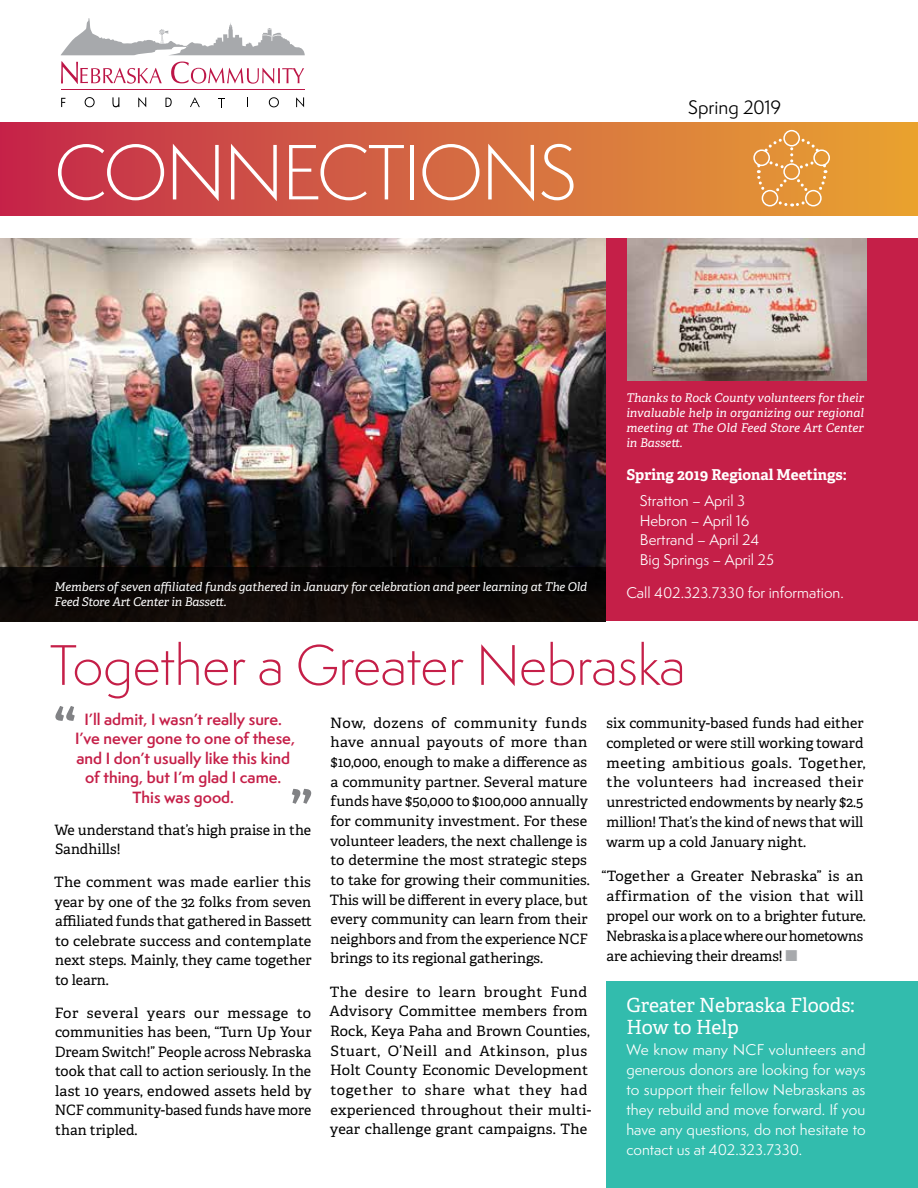
<style>
.page{position:relative;width:918px;height:1188px;background:#fff}
.page>*{position:absolute;margin:0;border:0;box-sizing:border-box;transform-origin:0 0}
.t1{font:300 72px "Semplicita Pro";letter-spacing:-.04em;color:#fff}
.t2{font:72px "Adelle PE";color:#818285}
.t3{font:300 52.5px "Semplicita Pro";letter-spacing:-.01em;color:#c51f48}
.t4{font:19.5px/22.5px "Adelle PE";letter-spacing:-.005em;color:#fff}
.t5{font:18px "Semplicita Pro";letter-spacing:-.005em;color:#000}
.t6{font:600 15px/19.5px "Semplicita Pro";color:#c51f48;text-align:center}
.t7{font:700 15px "Adelle PE";letter-spacing:-.005em;color:#fff}
.t8{font:14.25px/19.6px "Adelle PE";color:#000}
.t9{font:14.25px/20px "Semplicita Pro";color:#fff}
.t10{font:italic 12px/15px "Adelle PE";letter-spacing:-.01em;color:#fff}
.s1{color:#a7a9ac}
</style>
<div class="page">
<div style="left:607px;top:981px;width:311px;height:207px;background:#32bcad"></div>
<div style="left:597px;top:239px;width:321px;height:382px;background:#c51f48"></div>
<div style="left:0;top:122px;width:918px;height:94px;background:linear-gradient(to right,#c42b4c,#e7a534)"></div>
<svg style="left:61px;top:18px;width:244px;height:37px"></svg>
<svg style="left:61px;top:61px;width:101px;height:23px"></svg>
<svg style="left:171px;top:62px;width:133px;height:22px"></svg>
<svg style="left:61px;top:98px;width:4px;height:9px"></svg>
<svg style="left:85px;top:97px;width:10px;height:10px"></svg>
<svg style="left:112px;top:97px;width:7px;height:10px"></svg>
<svg style="left:165px;top:98px;width:7px;height:9px"></svg>
<svg style="left:138px;top:97px;width:8px;height:10px"></svg>
<svg style="left:296px;top:97px;width:8px;height:10px"></svg>
<svg style="left:190px;top:97px;width:10px;height:10px"></svg>
<svg style="left:218px;top:98px;width:6px;height:9px"></svg>
<svg style="left:269px;top:97px;width:10px;height:10px"></svg>
<hr style="left:61px;top:89px;width:243px;height:1px;background:#bd1647">
<div style="left:753px;top:149px;width:17px;height:17px;border:2px solid #fff;border-radius:50%"></div>
<div style="left:783px;top:130px;width:17px;height:17px;border:2px solid #fff;border-radius:50%"></div>
<div style="left:813px;top:149px;width:17px;height:17px;border:2px solid #fff;border-radius:50%"></div>
<svg style="left:757px;top:139px;width:69px;height:67px;background:#e59e4b"></svg>
<div style="left:805px;top:190px;width:17px;height:16px;border:2px solid #fff;border-radius:50%"></div>
<div style="left:783px;top:163px;width:17px;height:17px;border:2px solid #fff;border-radius:50%"></div>
<img style="left:0;top:239px;width:606px;height:328px">
<div style="left:0;top:567px;width:606px;height:54px;background:#0c0806"></div>
<img style="left:627px;top:239px;width:239px;height:141px">
<h1 class="t1" style="left:54px;top:124px;width:525px">CONNECTIONS</h1>
<p class="t5" style="left:688px;top:95px;width:95px">Spring 2019</p>
<p class="t10" style="left:55px;top:579px;width:534px">Members of seven affiliated funds gathered in January for celebration and peer learning at The Old<br>Feed Store Art Center in Bassett.</p>
<p class="t10" style="left:626px;top:390px;width:239px;text-align:justify">Thanks to Rock County volunteers for their invaluable help in organizing our regional meeting at The Old Feed Store Art Center in Bassett.</p>
<p class="t7" style="left:626px;top:464px;width:222px">Spring 2019 Regional Meetings:</p>
<p class="t9" style="left:640px;top:491px;width:136px;line-height:19.5px">Stratton – April 3<br>Hebron – April 16<br>Bertrand – April 24<br>Big Springs – April 25</p>
<p class="t9" style="left:626px;top:582px;width:219px">Call 402.323.7330 for information.</p>
<h2 class="t3" style="left:50px;top:630px;width:638px">Together a Greater Nebraska</h2>
<h1 class="t2" style="left:53px;top:683px;width:25px">“</h1>
<p class="t6" style="left:75px;top:709px;width:222px">I’ll admit, I wasn’t really sure.<br>I’ve never gone to one of these, and I don’t usually like this kind of thing, but I’m glad I came.<br>This was good.</p>
<h1 class="t2" style="left:290px;top:766px;width:25px">”</h1>
<p class="t8" style="left:54px;top:819px;width:258px">We understand that’s high praise in the<br>Sandhills!</p>
<p class="t8" style="left:54px;top:872px;width:259px;text-align:justify">The comment was made earlier this year by one of the 32 folks from seven affiliated funds that gathered in Bassett to celebrate success and contemplate next steps. Mainly, they came together to learn.</p>
<p class="t8" style="left:55px;top:1002px;width:259px;text-align:justify">For several years our message to communities has been, “Turn Up Your Dream Switch!” People across Nebraska took that call to action seriously. In the last 10 years, endowed assets held by NCF community-based funds have more than tripled.</p>
<p class="t8" style="left:330px;top:712px;width:262px">Now, dozens of community funds have annual payouts of more than $10,000, enough to make a difference as a community partner. Several mature funds have $50,000 to $100,000 annually for community investment. For these volunteer leaders, the next challenge is to determine the most strategic steps to take for growing their communities.<br>This will be different in every place, but every community can learn from their neighbors and from the experience NCF brings to its regional gatherings.</p>
<p class="t8" style="left:330px;top:981px;width:263px">The desire to learn brought Fund Advisory Committee members from Rock, Keya Paha and Brown Counties, Stuart, O’Neill and Atkinson, plus Holt County Economic Development together to share what they had experienced throughout their multi&shy;year challenge grant campaigns. The</p>
<p class="t8" style="left:606px;top:712px;width:261px">six community-based funds had either completed or were still working toward meeting ambitious goals. Together, the volunteers had increased their unrestricted endowments by nearly $2.5 million! That’s the kind of news that will warm up a cold January night.</p>
<p class="t8" style="left:606px;top:865px;width:261px;text-indent:-4px">“Together a Greater Nebraska” is an affirmation of the vision that will propel our work on to a brighter future.<br>Nebraska is a place where our hometowns are achieving their dreams! <span class="s1">■</span></p>
<h3 class="t4" style="left:626px;top:993px;width:230px">Greater Nebraska Floods:<br>How to Help</h3>
<p class="t9" style="left:626px;top:1040px;width:241px;text-align:justify">We know many NCF volunteers and generous donors are looking for ways to support their fellow Nebraskans as they rebuild and move forward. If you have any questions, do not hesitate to contact us at 402.323.7330.</p>
</div>
